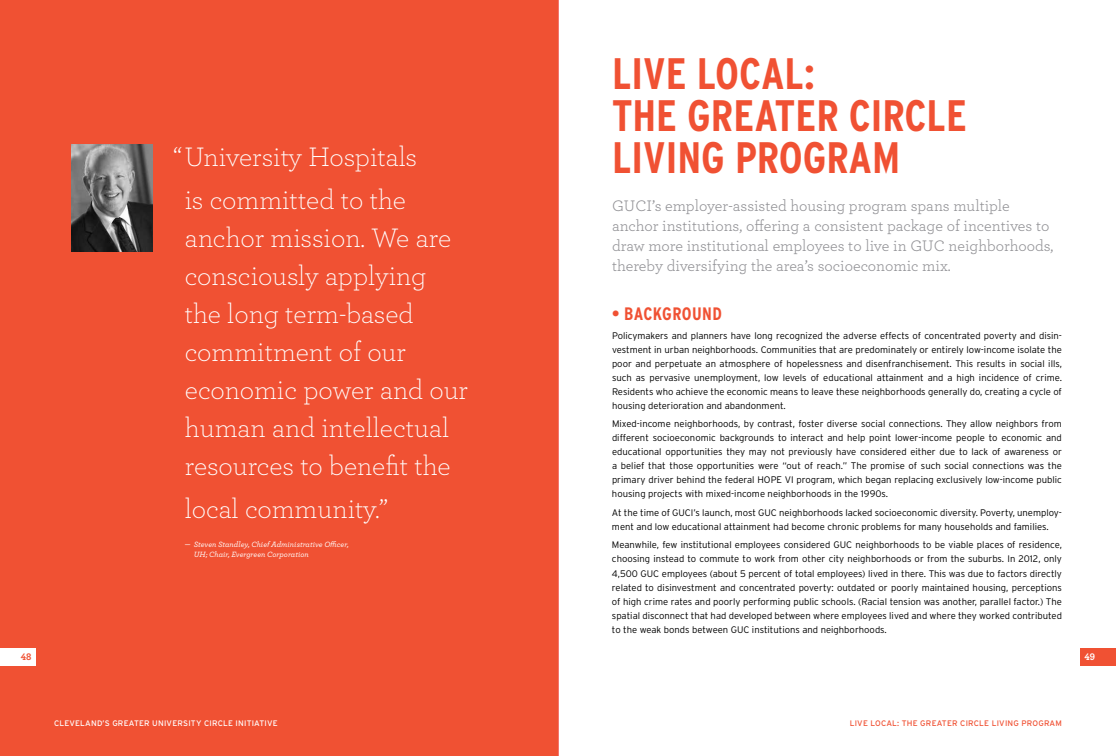
<style>
.page{position:relative;width:1116px;height:756px;background:#fff}
.page>*{position:absolute;margin:0;border:0;box-sizing:border-box;transform-origin:0 0}
.t1{font:700 condensed 44px "Interstate";color:#f05133}
.t2{font:300 28px/38px "Archer Pro";color:#fff;text-align:center}
.t3{font:700 condensed 18px "Interstate";color:#f05133}
.t4{font:16px/20px "Archer Pro";color:#919195}
.t5{font:700 10px "Archer Pro";color:#fff}
.t6{font:700 10px "Archer Pro";color:#f05133}
.t7{font:300 9.5px/14px "Interstate";color:#000;text-align:justify}
.t8{font:italic 500 8px/10px "Archer Pro";color:#fff}
.t9{font:8px "Interstate";letter-spacing:.025em;color:#fff}
.t10{font:8px "Interstate";letter-spacing:.025em;color:#f05133}
</style>
<div class="page">
<div style="left:0;top:0;width:559px;height:756px;background:#f05133"></div>
<div style="left:1080px;top:648px;width:36px;height:18px;background:#f05133"></div>
<img style="left:72px;top:144px;width:81px;height:108px">
<div style="left:0;top:648px;width:36px;height:18px;background:#fff"></div>
<p class="t6" style="left:21px;top:649px;width:12px">48</p>
<h2 class="t2" style="left:173px;top:134px;width:246px;line-height:43px">“University Hospitals is committed to the</h2>
<h2 class="t2" style="left:185px;top:218px;width:285px;text-align:left">anchor mission. We are consciously applying the long term-based commitment of our economic power and our human and intellectual resources to benefit the</h2>
<h2 class="t2" style="left:185px;top:489px;width:205px">local community.”</h2>
<p class="t8" style="left:194px;top:539px;width:156px;text-indent:-9px">— Steven Standley, Chief Administrative Officer,<br>UH; Chair, Evergreen Corporation</p>
<h1 class="t1" style="left:612px;top:49px;width:126px">LIVE LOCAL</h1>
<h1 class="t1" style="left:804px;top:49px;width:12px">:</h1>
<h1 class="t1" style="left:612px;top:91px;width:121px">THE GREATER</h1>
<h1 class="t1" style="left:849px;top:91px;width:42px">CIRCLE</h1>
<h1 class="t1" style="left:612px;top:133px;width:39px">LIVING</h1>
<h1 class="t1" style="left:735px;top:133px;width:46px">PROGRAM</h1>
<p class="t4" style="left:612px;top:195px;width:443px">GUCI’s employer-assisted housing program spans multiple anchor institutions, offering a consistent package of incentives to draw more institutional employees to live in GUC neighborhoods, thereby diversifying the area’s socioeconomic mix.</p>
<h3 class="t3" style="left:612px;top:304px;width:33px">• BACKGROUND</h3>
<p class="t7" style="left:612px;top:329px;width:452px">Policymakers and planners have long recognized the adverse effects of concentrated poverty and disin&shy;vestment in urban neighborhoods. Communities that are predominately or entirely low-income isolate the poor and perpetuate an atmosphere of hopelessness and disenfranchisement. This results in social ills, such as pervasive unemployment, low levels of educational attainment and a high incidence of crime.<br>Residents who achieve the economic means to leave these neighborhoods generally do, creating a cycle of housing deterioration and abandonment.</p>
<p class="t7" style="left:612px;top:417px;width:452px">Mixed-income neighborhoods, by contrast, foster diverse social connections. They allow neighbors from different socioeconomic backgrounds to interact and help point lower-income people to economic and educational opportunities they may not previously have considered either due to lack of awareness or a belief that those opportunities were “out of reach.” The promise of such social connections was the primary driver behind the federal HOPE VI program, which began replacing exclusively low-income public housing projects with mixed-income neighborhoods in the 1990s.</p>
<p class="t7" style="left:612px;top:506px;width:451px">At the time of GUCI’s launch, most GUC neighborhoods lacked socioeconomic diversity. Poverty, unemploy&shy;ment and low educational attainment had become chronic problems for many households and families.</p>
<p class="t7" style="left:612px;top:538px;width:452px">Meanwhile, few institutional employees considered GUC neighborhoods to be viable places of residence, choosing instead to commute to work from other city neighborhoods or from the suburbs. In 2012, only 4,500 GUC employees (about 5 percent of total employees) lived in there. This was due to factors directly related to disinvestment and concentrated poverty: outdated or poorly maintained housing, perceptions of high crime rates and poorly performing public schools. (Racial tension was another, parallel factor.) The spatial disconnect that had developed between where employees lived and where they worked contributed to the weak bonds between GUC institutions and neighborhoods.</p>
<p class="t5" style="left:1084px;top:649px;width:12px">49</p>
<p class="t9" style="left:54px;top:719px;width:225px">CLEVELAND’S GREATER UNIVERSITY CIRCLE INITIATIVE</p>
<p class="t10" style="left:850px;top:719px;width:214px">LIVE LOCAL: TH E GREATER CIRCLE LIVING PROGRAM</p>
</div>
